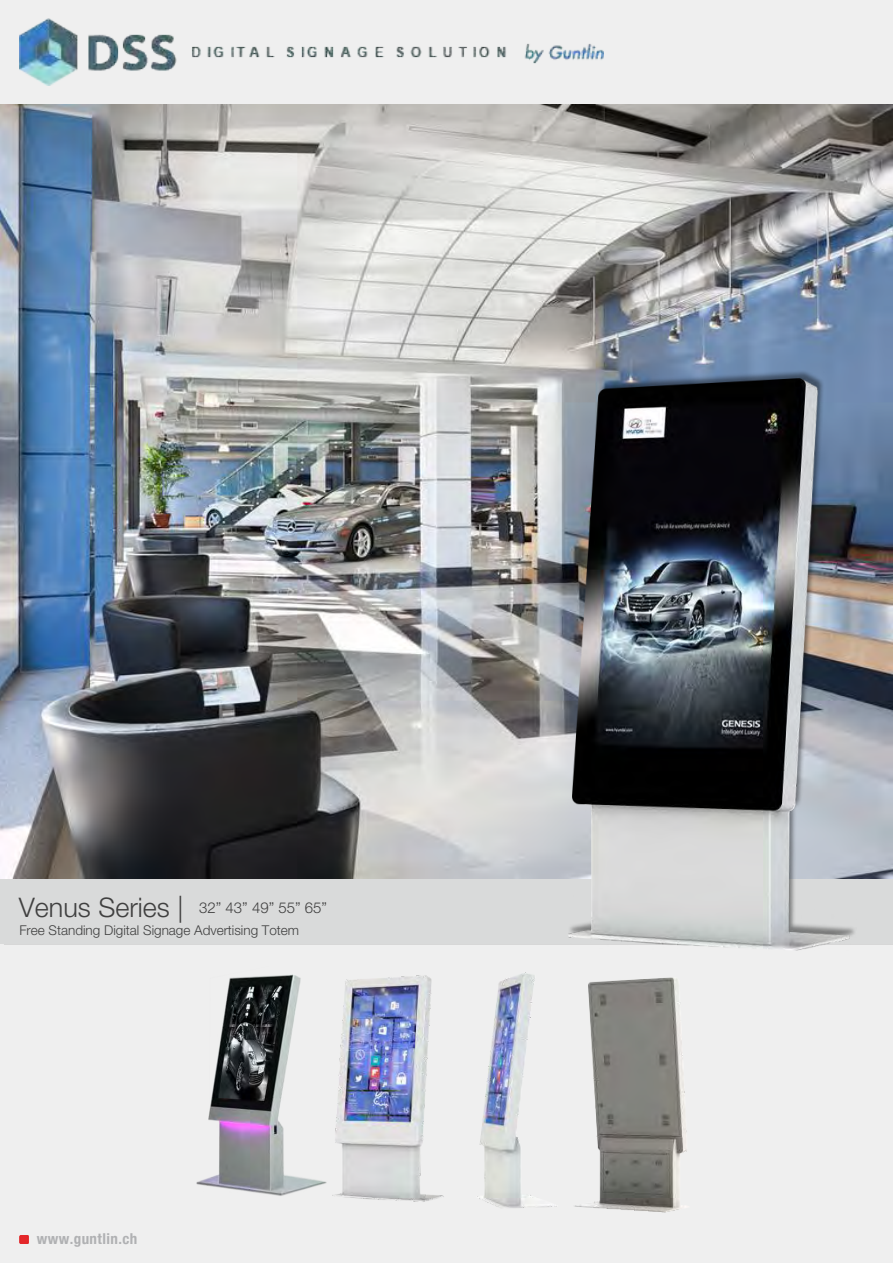
<style>
.page{position:relative;width:893px;height:1263px;background:#efefef}
.page>*{position:absolute;margin:0;border:0;box-sizing:border-box;transform-origin:0 0}
.t1{font:300 15px "Helvetica Neue";color:#404040}
.t2{font:700 condensed 15px "Helvetica Neue";letter-spacing:.03em;color:#b0b1b3}
.t3{font:300 13.5px "Helvetica Neue";color:#404040}
.s1{font-size:27px}
</style>
<div class="page">
<svg style="left:20px;top:1235px;width:8px;height:8px"></svg>
<div style="left:0;top:879px;width:893px;height:65px;background:#d9dada"></div>
<img style="left:382px;top:972px;width:305px;height:241px">
<img style="left:0;top:105px;width:893px;height:773px">
<img style="left:562px;top:369px;width:294px;height:582px">
<img style="left:196px;top:974px;width:186px;height:226px">
<img style="left:20px;top:18px;width:583px;height:68px">
<p class="t1" style="left:19px;top:895px;width:310px"><span class="s1">Venus Series |</span> 32” 43” 49” 55” 65”</p>
<p class="t3" style="left:19px;top:919px;width:281px">Free Standing Digital Signage Advertising Totem</p>
<p class="t2" style="left:37px;top:1230px;width:102px">www.guntlin.ch</p>
</div>
